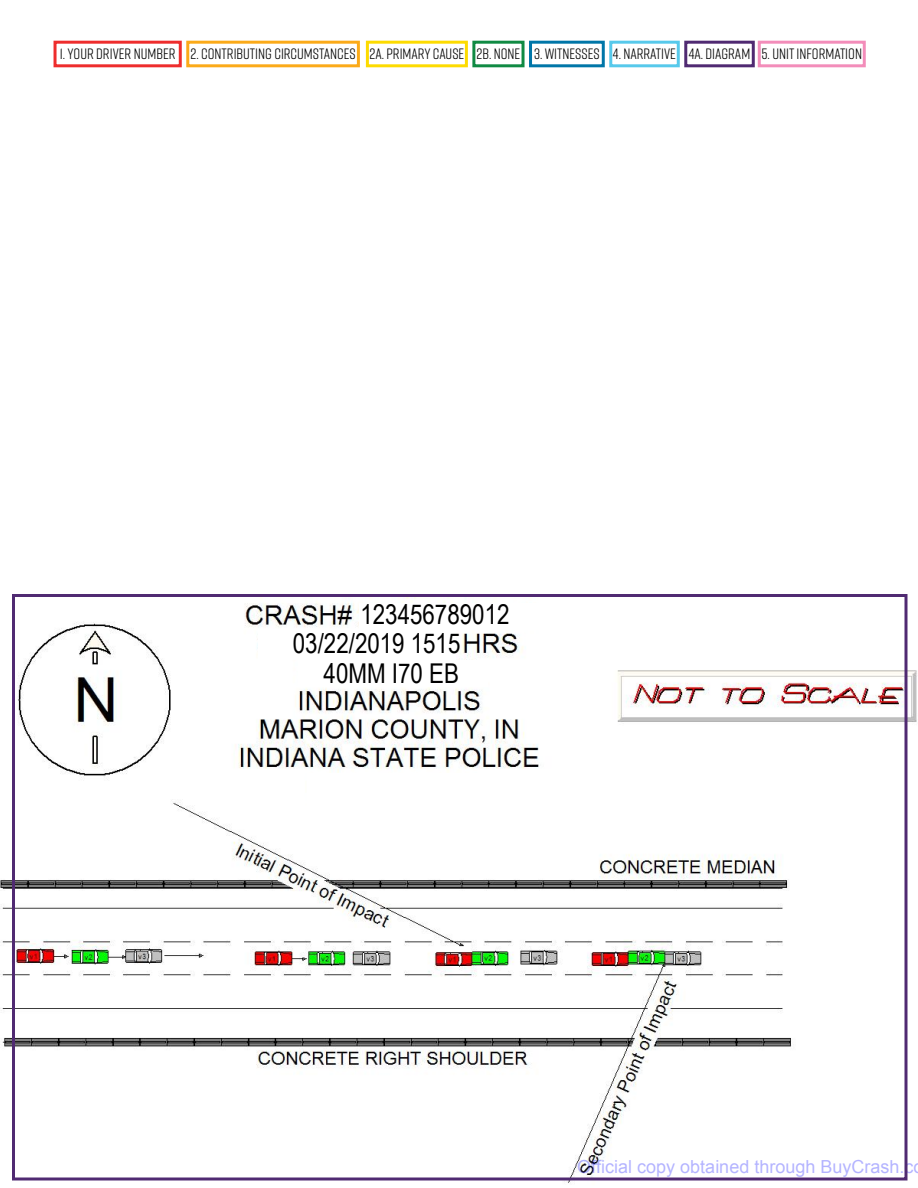
<style>
.page{position:relative;width:918px;height:1188px;background:#fff}
.page>*{position:absolute;margin:0;border:0;box-sizing:border-box;transform-origin:0 0}
.t1{font:27.3px "Arial Narrow";color:#000}
.t2{font:18px "Arial";color:rgb(0 0 255/.3)}
.t3{font:15px "Rift";color:#000}
</style>
<div class="page">
<img style="left:0;top:598px;width:917px;height:585px">
<div style="left:359px;top:603px;width:183px;height:26px;background:#fff"></div>
<div style="left:258px;top:629px;width:198px;height:31px;background:#fff"></div>
<div style="left:298px;top:660px;width:190px;height:26px;background:#fff"></div>
<div style="left:308px;top:773px;width:173px;height:35px;background:#fff"></div>
<div style="left:54px;top:41px;width:128px;height:26px;border:3px solid #ee2d2d"></div>
<div style="left:186px;top:41px;width:174px;height:26px;border:3px solid #fbaa19"></div>
<div style="left:366px;top:41px;width:102px;height:26px;border:3px solid #fddb00"></div>
<div style="left:472px;top:41px;width:53px;height:26px;border:3px solid #108a43"></div>
<div style="left:529px;top:41px;width:76px;height:26px;border:3px solid #0076a8"></div>
<div style="left:609px;top:41px;width:71px;height:26px;border:3px solid #57c9eb"></div>
<div style="left:684px;top:41px;width:71px;height:26px;border:3px solid #502a72"></div>
<div style="left:758px;top:41px;width:108px;height:26px;border:3px solid #f38dba"></div>
<div style="left:12px;top:594px;width:896px;height:586px;border:3px solid #502a72"></div>
<p class="t3" style="left:60px;top:43px;width:804px">1. YOUR DRIVER NUMBER 2. CONTRIBUTING CIRCUMSTANCES 2A. PRIMARY CAUSE 2B. NONE 3. WITNESSES 4. NARRATIVE 4A. DIAGRAM 5. UNIT INFORMATION</p>
<h1 class="t1" style="left:360px;top:594px;width:151px">123456789012</h1>
<h1 class="t1" style="left:293px;top:623px;width:169px">03/22/2019 1515</h1>
<h1 class="t1" style="left:324px;top:653px;width:137px">40MM I70 EB</h1>
<p class="t2" style="left:577px;top:1155px;width:338px">Official copy obtained through BuyCrash.c</p>
</div>
